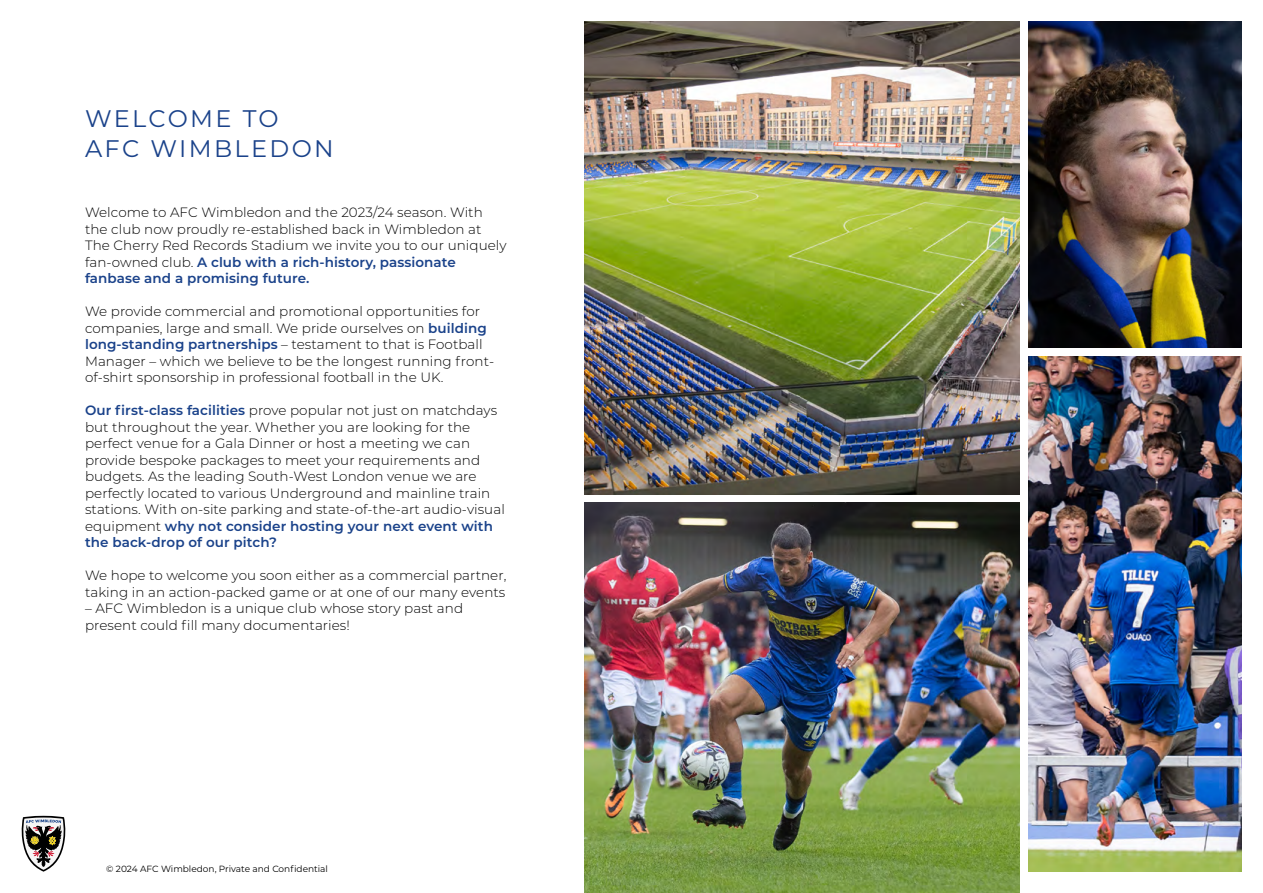
<style>
.page{position:relative;width:1263px;height:893px;background:#fff}
.page>*{position:absolute;margin:0;border:0;box-sizing:border-box;transform-origin:0 0}
.t1{font:24px/30px "Montserrat";letter-spacing:.1em;color:#1a428a}
.t2{font:300 13.5px/16.5px "Montserrat";letter-spacing:.005em;color:#000}
.t3{font:9px "Montserrat";color:#000}
.s1{font-weight:600;color:#1a428a}
</style>
<div class="page">
<svg style="left:22px;top:816px;width:44px;height:56px"></svg>
<img style="left:1028px;top:21px;width:214px;height:327px">
<img style="left:584px;top:21px;width:436px;height:473px">
<img style="left:584px;top:503px;width:436px;height:390px">
<img style="left:1028px;top:356px;width:214px;height:516px">
<h1 class="t1" style="left:85px;top:103px;width:250px">WELCOME TO<br>AFC WIMBLEDON</h1>
<p class="t2" style="left:85px;top:204px;width:423px">Welcome to AFC Wimbledon and the 2023/24 season. With the club now proudly re-established back in Wimbledon at The Cherry Red Records Stadium we invite you to our uniquely fan-owned club. <span class="s1">A club with a rich-history, passionate fanbase and a promising future.</span></p>
<p class="t2" style="left:85px;top:303px;width:411px">We provide commercial and promotional opportunities for companies, large and small. We pride ourselves on <span class="s1">building long-standing partnerships</span> – testament to that is Football Manager – which we believe to be the longest running front&shy;of-shirt sponsorship in professional football in the UK.</p>
<p class="t2" style="left:85px;top:402px;width:421px"><span class="s1">Our first-class facilities</span> prove popular not just on matchdays but throughout the year. Whether you are looking for the perfect venue for a Gala Dinner or host a meeting we can provide bespoke packages to meet your requirements and budgets. As the leading South-West London venue we are perfectly located to various Underground and mainline train stations. With on-site parking and state-of-the-art audio-visual equipment <span class="s1">why not consider hosting your next event with the back-drop of our pitch?</span></p>
<p class="t2" style="left:85px;top:567px;width:423px">We hope to welcome you soon either as a commercial partner, taking in an action-packed game or at one of our many events</p>
<p class="t2" style="left:85px;top:600px;width:380px">– AFC Wimbledon is a unique club whose story past and present could fill many documentaries!</p>
<p class="t3" style="left:106px;top:862px;width:223px">© 2024 AFC Wimbledon, Private and Confidential</p>
</div>
